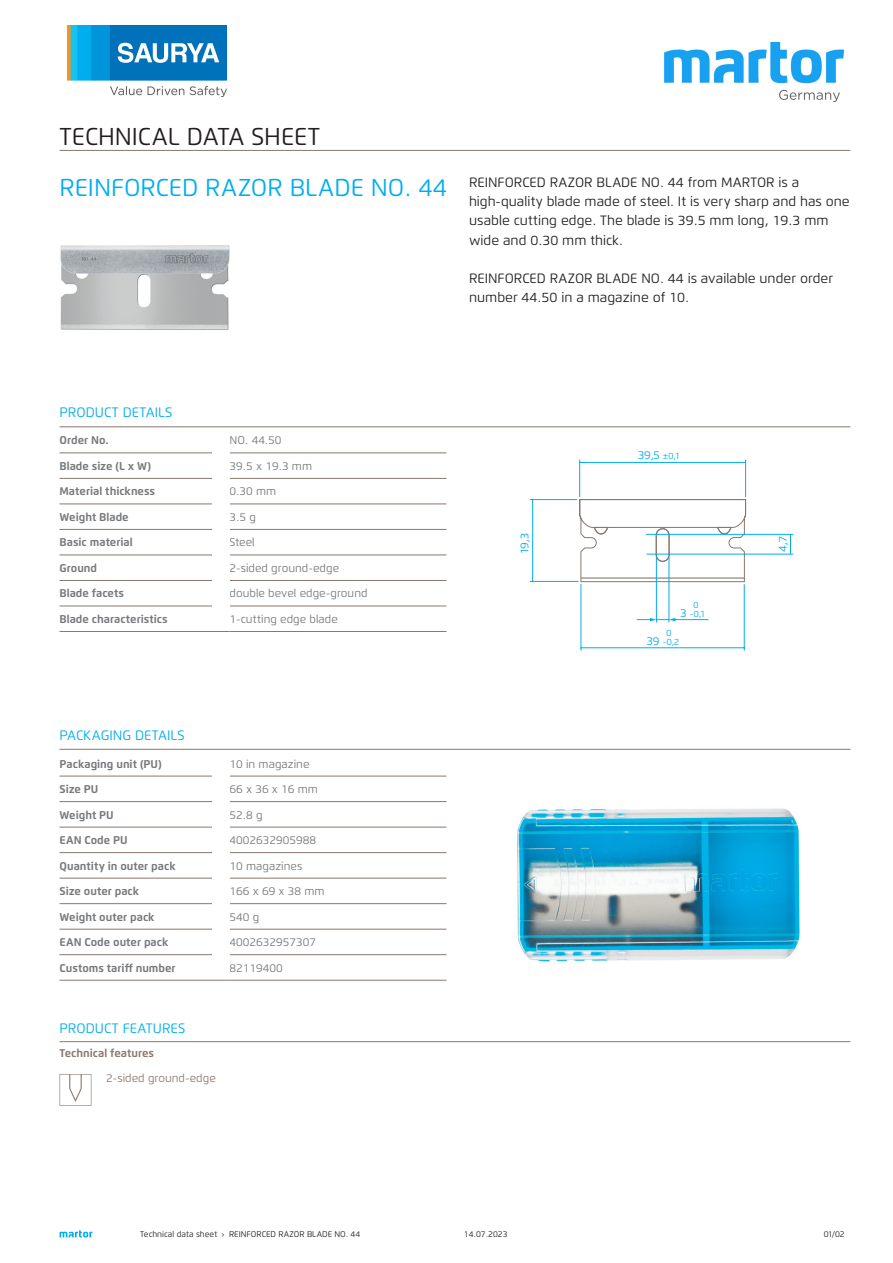
<style>
.page{position:relative;width:893px;height:1263px;background:#fff}
.page>*{position:absolute;margin:0;border:0;box-sizing:border-box;transform-origin:0 0}
.t1{font:24.3px "Flexo";color:#00aeef}
.t2{font:24.3px "Flexo";color:#231f20}
.t3{font:13.65px "Flexo";color:#00aeef}
.t4{font:13.5px/19.2px "Flexo";color:#231f20}
.t5{font:700 11.25px "Flexo";color:#76787b}
.t6{font:11.25px "Flexo";color:#76787b}
.t7{font:11.25px "Flexo";color:#89786e}
.t8{font:700 11.25px "Flexo";color:#89786e}
.t9{font:11.25px "Flexo";color:#00aeef}
.t10{font:9px "Flexo";color:#00aeef}
.t11{font:8.25px "Flexo";color:#231f20}
.s1{font-size:9px}
.s2{font-size:11.25px}
</style>
<div class="page">
<svg style="left:60px;top:1230px;width:32px;height:7px"></svg>
<img style="left:60px;top:245px;width:170px;height:85px">
<hr style="left:60px;top:426px;width:790px;height:1px;background:#89786e">
<hr style="left:60px;top:150px;width:790px;height:1px;background:#89786e">
<hr style="left:230px;top:631px;width:216px;height:1px;background:#89786e">
<hr style="left:60px;top:631px;width:170px;height:1px;background:#89786e">
<hr style="left:230px;top:606px;width:216px;height:1px;background:#89786e">
<hr style="left:60px;top:606px;width:170px;height:1px;background:#89786e">
<hr style="left:230px;top:580px;width:216px;height:1px;background:#89786e">
<hr style="left:60px;top:580px;width:170px;height:1px;background:#89786e">
<hr style="left:230px;top:555px;width:216px;height:1px;background:#89786e">
<hr style="left:60px;top:555px;width:170px;height:1px;background:#89786e">
<hr style="left:230px;top:529px;width:216px;height:1px;background:#89786e">
<hr style="left:60px;top:529px;width:170px;height:1px;background:#89786e">
<hr style="left:230px;top:503px;width:216px;height:1px;background:#89786e">
<hr style="left:60px;top:503px;width:170px;height:1px;background:#89786e">
<hr style="left:230px;top:478px;width:216px;height:1px;background:#89786e">
<hr style="left:60px;top:478px;width:170px;height:1px;background:#89786e">
<hr style="left:230px;top:452px;width:216px;height:1px;background:#89786e">
<hr style="left:60px;top:452px;width:170px;height:1px;background:#89786e">
<div style="left:213px;top:429px;width:17px;height:194px;background:#fff"></div>
<svg style="left:579px;top:499px;width:167px;height:83px"></svg>
<hr style="left:656px;top:557px;width:1px;height:65px;background:#00aeef">
<hr style="left:669px;top:557px;width:1px;height:65px;background:#00aeef">
<hr style="left:530px;top:499px;width:47px;height:1px;background:#00aeef">
<hr style="left:530px;top:581px;width:48px;height:1px;background:#00aeef">
<hr style="left:532px;top:500px;width:1px;height:81px;background:#00aeef">
<hr style="left:646px;top:534px;width:147px;height:1px;background:#00aeef">
<hr style="left:647px;top:554px;width:146px;height:1px;background:#00aeef">
<svg style="left:790px;top:535px;width:1px;height:19px"></svg>
<hr style="left:579px;top:460px;width:1px;height:37px;background:#00aeef">
<hr style="left:745px;top:460px;width:1px;height:37px;background:#00aeef">
<hr style="left:580px;top:462px;width:166px;height:1px;background:#00aeef">
<hr style="left:581px;top:584px;width:1px;height:67px;background:#00aeef">
<hr style="left:744px;top:584px;width:1px;height:67px;background:#00aeef">
<hr style="left:581px;top:647px;width:164px;height:1px;background:#00aeef">
<hr style="left:674px;top:619px;width:34px;height:1px;background:#00aeef">
<svg style="left:637px;top:618px;width:38px;height:3px"></svg>
<img style="left:517px;top:808px;width:283px;height:154px">
<hr style="left:60px;top:749px;width:790px;height:1px;background:#89786e">
<hr style="left:230px;top:980px;width:216px;height:1px;background:#89786e">
<hr style="left:60px;top:980px;width:170px;height:1px;background:#89786e">
<hr style="left:230px;top:954px;width:216px;height:1px;background:#89786e">
<hr style="left:60px;top:954px;width:170px;height:1px;background:#89786e">
<hr style="left:230px;top:929px;width:216px;height:1px;background:#89786e">
<hr style="left:60px;top:929px;width:170px;height:1px;background:#89786e">
<hr style="left:230px;top:903px;width:216px;height:1px;background:#89786e">
<hr style="left:60px;top:903px;width:170px;height:1px;background:#89786e">
<hr style="left:230px;top:878px;width:216px;height:1px;background:#89786e">
<hr style="left:60px;top:878px;width:170px;height:1px;background:#89786e">
<hr style="left:230px;top:852px;width:216px;height:1px;background:#89786e">
<hr style="left:60px;top:852px;width:170px;height:1px;background:#89786e">
<hr style="left:230px;top:827px;width:216px;height:1px;background:#89786e">
<hr style="left:60px;top:827px;width:170px;height:1px;background:#89786e">
<hr style="left:230px;top:801px;width:216px;height:1px;background:#89786e">
<hr style="left:60px;top:801px;width:170px;height:1px;background:#89786e">
<hr style="left:230px;top:776px;width:216px;height:1px;background:#89786e">
<hr style="left:60px;top:776px;width:170px;height:1px;background:#89786e">
<div style="left:213px;top:752px;width:17px;height:220px;background:#fff"></div>
<hr style="left:60px;top:1041px;width:790px;height:1px;background:#89786e">
<svg style="left:60px;top:1074px;width:31px;height:32px"></svg>
<img style="left:67px;top:25px;width:159px;height:71px">
<img style="left:665px;top:41px;width:178px;height:61px">
<h1 class="t2" style="left:60px;top:121px;width:262px">TECHNICAL DATA SHEET</h1>
<h1 class="t1" style="left:60px;top:172px;width:389px">REINFORCED RAZOR BLADE NO. 44</h1>
<p class="t4" style="left:469px;top:173px;width:382px">REINFORCED RAZOR BLADE NO. 44 from MARTOR is a high-quality blade made of steel. It is very sharp and has one usable cutting edge. The blade is 39.5 mm long, 19.3 mm wide and 0.30 mm thick.</p>
<p class="t4" style="left:469px;top:268px;width:366px">REINFORCED RAZOR BLADE NO. 44 is available under order number 44.50 in a magazine of 10.</p>
<p class="t3" style="left:60px;top:404px;width:114px">PRODUCT DETAILS</p>
<p class="t5" style="left:60px;top:434px;width:51px">Order No.</p>
<p class="t6" style="left:230px;top:434px;width:53px">NO. 44.50</p>
<p class="t5" style="left:60px;top:459px;width:93px">Blade size (L x W)</p>
<p class="t6" style="left:230px;top:459px;width:84px">39.5 x 19.3 mm</p>
<p class="t5" style="left:60px;top:485px;width:97px">Material thickness</p>
<p class="t6" style="left:230px;top:485px;width:48px">0.30 mm</p>
<p class="t5" style="left:60px;top:510px;width:71px">Weight Blade</p>
<p class="t6" style="left:230px;top:510px;width:28px">3.5 g</p>
<p class="t5" style="left:60px;top:536px;width:75px">Basic material</p>
<p class="t6" style="left:230px;top:536px;width:27px">Steel</p>
<p class="t5" style="left:60px;top:561px;width:39px">Ground</p>
<p class="t6" style="left:230px;top:561px;width:111px">2-sided ground-edge</p>
<p class="t5" style="left:60px;top:587px;width:66px">Blade facets</p>
<p class="t6" style="left:230px;top:587px;width:140px">double bevel edge-ground</p>
<p class="t5" style="left:60px;top:612px;width:110px">Blade characteristics</p>
<p class="t6" style="left:230px;top:612px;width:110px">1-cutting edge blade</p>
<p class="t3" style="left:60px;top:727px;width:127px">PACKAGING DETAILS</p>
<p class="t5" style="left:60px;top:757px;width:104px">Packaging unit (PU)</p>
<p class="t6" style="left:230px;top:757px;width:81px">10 in magazine</p>
<p class="t5" style="left:60px;top:782px;width:40px">Size PU</p>
<p class="t6" style="left:230px;top:782px;width:90px">66 x 36 x 16 mm</p>
<p class="t5" style="left:60px;top:808px;width:56px">Weight PU</p>
<p class="t6" style="left:230px;top:808px;width:35px">52.8 g</p>
<p class="t5" style="left:60px;top:833px;width:70px">EAN Code PU</p>
<p class="t6" style="left:230px;top:833px;width:88px">4002632905988</p>
<p class="t5" style="left:60px;top:859px;width:118px">Quantity in outer pack</p>
<p class="t6" style="left:230px;top:859px;width:74px">10 magazines</p>
<p class="t5" style="left:60px;top:884px;width:81px">Size outer pack</p>
<p class="t6" style="left:230px;top:884px;width:97px">166 x 69 x 38 mm</p>
<p class="t5" style="left:60px;top:910px;width:97px">Weight outer pack</p>
<p class="t6" style="left:230px;top:910px;width:31px">540 g</p>
<p class="t5" style="left:60px;top:935px;width:110px">EAN Code outer pack</p>
<p class="t6" style="left:230px;top:935px;width:88px">4002632957307</p>
<p class="t5" style="left:60px;top:961px;width:118px">Customs tariff number</p>
<p class="t6" style="left:230px;top:961px;width:55px">82119400</p>
<p class="t3" style="left:60px;top:1020px;width:127px">PRODUCT FEATURES</p>
<p class="t8" style="left:60px;top:1046px;width:96px">Technical features</p>
<p class="t7" style="left:106px;top:1071px;width:111px">2-sided ground-edge</p>
<p class="t9" style="left:638px;top:448px;width:42px">39,5 <span class="s1">±0,1</span></p>
<p class="t9" style="left:518px;top:553px;width:21px;rotate:-90deg">19,3</p>
<p class="t9" style="left:776px;top:552px;width:16px;rotate:-90deg">4,7</p>
<p class="t10" style="left:693px;top:599px;width:7px">0</p>
<p class="t10" style="left:681px;top:608px;width:25px"><span class="s2">3</span> -0,1</p>
<p class="t10" style="left:666px;top:628px;width:7px">0</p>
<p class="t10" style="left:647px;top:636px;width:34px"><span class="s2">39</span> -0,2</p>
<p class="t11" style="left:140px;top:1229px;width:222px">Technical data sheet › REINFORCED RAZOR BLADE NO. 44</p>
<p class="t11" style="left:464px;top:1229px;width:45px">14.07.2023</p>
<p class="t11" style="left:824px;top:1229px;width:22px">01/02</p>
</div>
